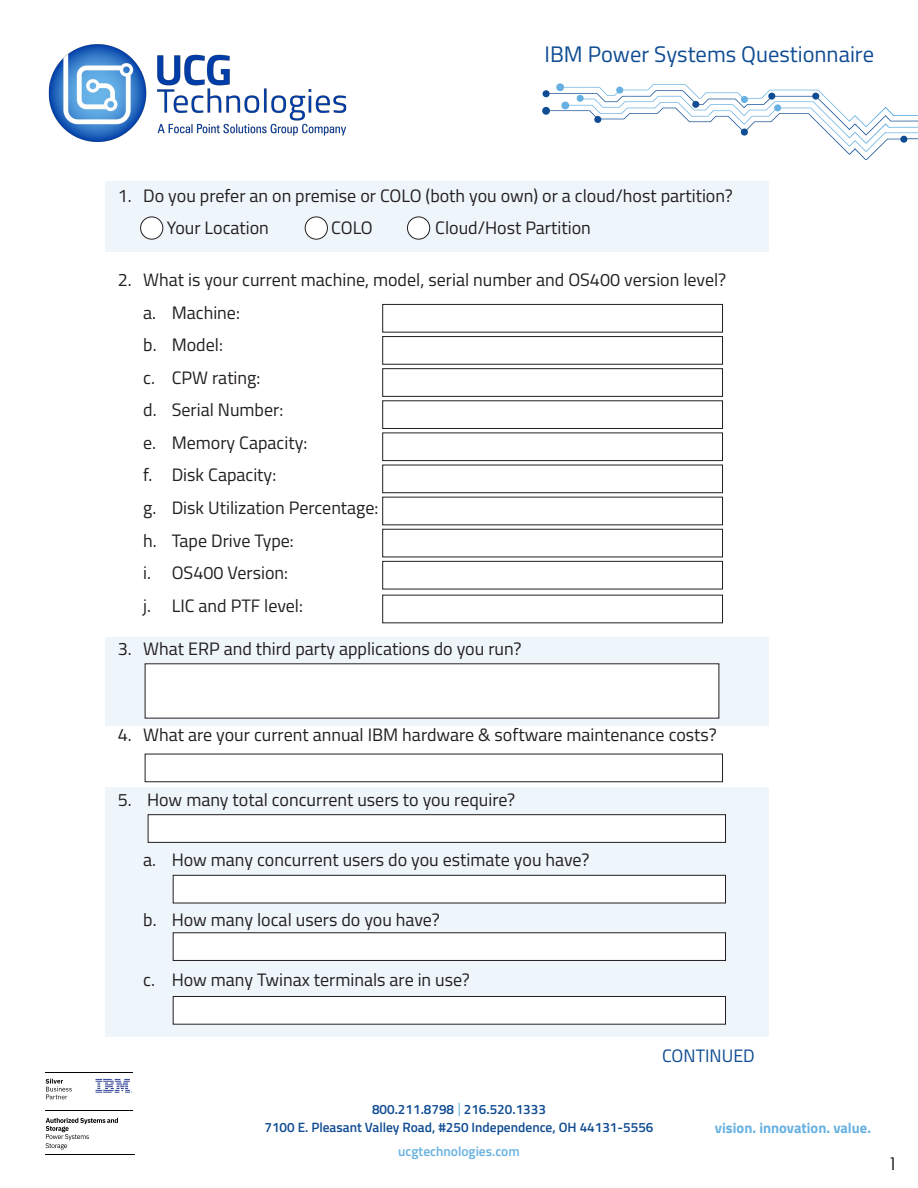
<style>
.page{position:relative;width:918px;height:1188px;background:#fff}
.page>*{position:absolute;margin:0;border:0;box-sizing:border-box;transform-origin:0 0}
.t1{font:22.5px "Titillium Web";color:#0f4c93}
.t2{font:18px "Titillium Web";color:#231f20}
.t3{font:18px "Titillium Web";color:#0f4c93}
.t4{font:18px "Geometric 415 BT Lite A";color:#231f20}
.t5{font:700 14.55px "Titillium Web";color:#67b1e2}
.t6{font:600 13.5px "Titillium Web";color:#0f4c93}
.t7{font:600 13.5px "Titillium Web";color:#67b1e2}
.s1{font-weight:400;font-size:14.1px;color:#67b1e2}
</style>
<div class="page">
<svg style="left:542px;top:83px;width:376px;height:77px"></svg>
<div style="left:105px;top:181px;width:663px;height:71px;background:#eef5fb"></div>
<div style="left:105px;top:637px;width:663px;height:88px;background:#eef5fb"></div>
<div style="left:105px;top:787px;width:663px;height:250px;background:#eef5fb"></div>
<div style="left:141px;top:217px;width:22px;height:22px;background:#fff;border-radius:50%"></div>
<div style="left:140px;top:217px;width:23px;height:23px;border:1px solid #231f20;border-radius:50%"></div>
<div style="left:305px;top:217px;width:22px;height:22px;background:#fff;border-radius:50%"></div>
<div style="left:305px;top:217px;width:23px;height:23px;border:1px solid #231f20;border-radius:50%"></div>
<div style="left:407px;top:217px;width:23px;height:22px;background:#fff;border-radius:50%"></div>
<div style="left:407px;top:217px;width:23px;height:23px;border:1px solid #231f20;border-radius:50%"></div>
<div style="left:382px;top:304px;width:341px;height:29px;border:1px solid #231f20"></div>
<div style="left:382px;top:400px;width:341px;height:29px;border:1px solid #231f20"></div>
<div style="left:382px;top:336px;width:341px;height:29px;border:1px solid #231f20"></div>
<div style="left:382px;top:433px;width:341px;height:28px;border:1px solid #231f20"></div>
<div style="left:382px;top:529px;width:341px;height:28px;border:1px solid #231f20"></div>
<div style="left:382px;top:368px;width:341px;height:29px;border:1px solid #231f20"></div>
<div style="left:382px;top:465px;width:341px;height:28px;border:1px solid #231f20"></div>
<div style="left:382px;top:561px;width:341px;height:28px;border:1px solid #231f20"></div>
<div style="left:148px;top:815px;width:578px;height:27px;background:#fff"></div>
<div style="left:148px;top:814px;width:578px;height:29px;border:1px solid #231f20"></div>
<div style="left:173px;top:875px;width:553px;height:28px;background:#fff"></div>
<div style="left:173px;top:875px;width:553px;height:28px;border:1px solid #231f20"></div>
<div style="left:173px;top:933px;width:553px;height:27px;background:#fff"></div>
<div style="left:173px;top:932px;width:553px;height:29px;border:1px solid #231f20"></div>
<div style="left:173px;top:996px;width:553px;height:28px;background:#fff"></div>
<div style="left:173px;top:996px;width:553px;height:29px;border:1px solid #231f20"></div>
<div style="left:145px;top:754px;width:578px;height:28px;border:1px solid #231f20"></div>
<div style="left:145px;top:664px;width:574px;height:54px;background:#fff"></div>
<hr style="left:45px;top:1110px;width:88px;height:1px;background:#040503">
<hr style="left:45px;top:1072px;width:88px;height:1px;background:#040503">
<svg style="left:46px;top:1079px;width:26px;height:20px"></svg>
<svg style="left:46px;top:1118px;width:72px;height:31px"></svg>
<hr style="left:45px;top:1154px;width:89px;height:1px;background:#040503">
<svg style="left:96px;top:1079px;width:36px;height:14px"></svg>
<img style="left:48px;top:44px;width:299px;height:98px">
<p class="t1" style="left:545px;top:38px;width:331px">IBM Power Systems Questionnaire</p>
<p class="t2" style="left:118px;top:182px;width:617px">1. Do you prefer an on premise or COLO (both you own) or a cloud/host partition?</p>
<p class="t2" style="left:167px;top:214px;width:104px">Your Location</p>
<p class="t2" style="left:331px;top:214px;width:43px">COLO</p>
<p class="t2" style="left:435px;top:214px;width:157px">Cloud/Host Partition</p>
<p class="t2" style="left:118px;top:267px;width:610px">2. What is your current machine, model, serial number and OS400 version level?</p>
<p class="t2" style="left:143px;top:299px;width:98px">a. Machine:</p>
<p class="t2" style="left:143px;top:332px;width:81px">b. Model:</p>
<p class="t2" style="left:143px;top:364px;width:119px">c. CPW rating:</p>
<p class="t2" style="left:143px;top:397px;width:142px">d. Serial Number:</p>
<p class="t2" style="left:143px;top:429px;width:166px">e. Memory Capacity:</p>
<p class="t2" style="left:143px;top:462px;width:135px">f. Disk Capacity:</p>
<p class="t2" style="left:143px;top:495px;width:237px">g. Disk Utilization Percentage:</p>
<p class="t2" style="left:143px;top:527px;width:152px">h. Tape Drive Type:</p>
<p class="t2" style="left:143px;top:560px;width:146px">i. OS400 Version:</p>
<p class="t2" style="left:143px;top:592px;width:161px">j. LIC and PTF level:</p>
<p class="t2" style="left:118px;top:635px;width:405px">3. What ERP and third party applications do you run?</p>
<p class="t2" style="left:118px;top:722px;width:601px">4. What are your current annual IBM hardware &amp; software maintenance costs?</p>
<p class="t2" style="left:118px;top:787px;width:399px">5. How many total concurrent users to you require?</p>
<p class="t2" style="left:143px;top:847px;width:448px">a. How many concurrent users do you estimate you have?</p>
<p class="t2" style="left:143px;top:907px;width:298px">b. How many local users do you have?</p>
<p class="t2" style="left:143px;top:967px;width:328px">c. How many Twinax terminals are in use?</p>
<p class="t3" style="left:662px;top:1042px;width:94px">CONTINUED</p>
<p class="t6" style="left:372px;top:1099px;width:175px">800.211.8798 <span class="s1">|</span> 216.520.1333</p>
<p class="t6" style="left:265px;top:1117px;width:390px">7100 E. Pleasant Valley Road, #250 Independence, OH 44131-5556</p>
<p class="t7" style="left:398px;top:1141px;width:123px">ucgtechnologies.com</p>
<p class="t5" style="left:715px;top:1117px;width:158px">vision. innovation. value.</p>
<p class="t4" style="left:888px;top:1153px;width:12px">1</p>
</div>
